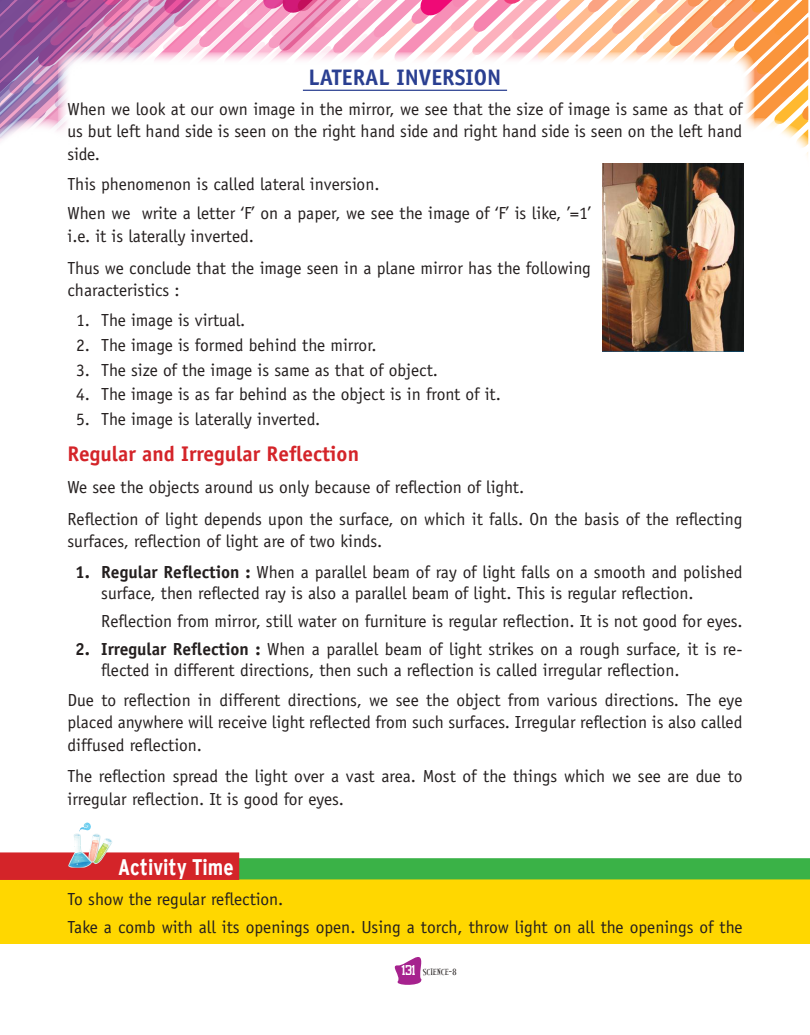
<style>
.page{position:relative;width:810px;height:1035px;background:#fff}
.page>*{position:absolute;margin:0;border:0;box-sizing:border-box;transform-origin:0 0}
.t1{font:700 22.5px "Officina Sans";color:#2a3f91}
.t2{font:700 22.5px "Interstate Cond Mono";color:#fff}
.t3{font:700 21.25px "Officina Sans";color:#d42429}
.t4{font:17.5px/22.5px "Officina Sans";color:#241f1f}
.t5{font:8.75px "Alleycat ICG";color:#241f1f}
.s1{font-weight:700}
.s2{font-family:"Cash Font";font-size:13.75px;color:#fff}
</style>
<div class="page">
<svg style="left:394px;top:957px;width:28px;height:28px"></svg>
<svg style="left:0;top:0;width:809px;height:156px"></svg>
<div style="left:58px;top:52px;width:697px;height:507px;background:#fff;border-radius:15px"></div>
<div style="left:0;top:866px;width:810px;height:78px;background:#ffd700"></div>
<hr style="left:303px;top:90px;width:204px;height:1px;background:#2a3f91">
<div style="left:68px;top:858px;width:742px;height:21px;background:#3ab247"></div>
<div style="left:0;top:852px;width:239px;height:28px;background:#d42429"></div>
<svg style="left:68px;top:823px;width:44px;height:45px"></svg>
<img style="left:602px;top:163px;width:141px;height:189px">
<p class="t1" style="left:309px;top:64px;width:194px">LATERAL INVERSION</p>
<p class="t4" style="left:68px;top:98px;width:677px;text-align:justify">When we look at our own image in the mirror, we see that the size of image is same as that of us but left hand side is seen on the right hand side and right hand side is seen on the left hand side.</p>
<p class="t4" style="left:68px;top:169px;width:525px;line-height:29.8px">This phenomenon is called lateral inversion.<br>When we write a letter ‘F’ on a paper, we see the image of ‘F’ is like, ’=1’</p>
<p class="t4" style="left:68px;top:220px;width:525px;line-height:31.8px">i.e. it is laterally inverted.<br>Thus we conclude that the image seen in a plane mirror has the following</p>
<p class="t4" style="left:68px;top:279px;width:114px">characteristics :</p>
<p class="t4" style="left:76px;top:309px;width:171px">1. The image is virtual.</p>
<p class="t4" style="left:76px;top:334px;width:302px">2. The image is formed behind the mirror.</p>
<p class="t4" style="left:76px;top:358px;width:363px">3. The size of the image is same as that of object.</p>
<p class="t4" style="left:76px;top:383px;width:426px">4. The image is as far behind as the object is in front of it.</p>
<p class="t4" style="left:76px;top:408px;width:246px">5. The image is laterally inverted.</p>
<p class="t3" style="left:68px;top:441px;width:293px">Regular and Irregular Reflection</p>
<p class="t4" style="left:68px;top:471px;width:677px;line-height:31.8px">We see the objects around us only because of reflection of light.<br>Reflection of light depends upon the surface, on which it falls. On the basis of the reflecting</p>
<p class="t4" style="left:68px;top:530px;width:316px">surfaces, reflection of light are of two kinds.</p>
<p class="t4" style="left:101px;top:561px;width:643px;line-height:21px;text-indent:-26px"><span class="s1">1. Regular Reflection :</span> When a parallel beam of ray of light falls on a smooth and polished surface, then reflected ray is also a parallel beam of light. This is regular reflection.</p>
<p class="t4" style="left:101px;top:610px;width:643px">Reflection from mirror, still water on furniture is regular reflection. It is not good for eyes.</p>
<p class="t4" style="left:101px;top:639px;width:643px;line-height:21px;text-indent:-26px"><span class="s1">2. Irregular Reflection :</span> When a parallel beam of light strikes on a rough surface, it is re&shy;flected in different directions, then such a reflection is called irregular reflection.</p>
<p class="t4" style="left:68px;top:689px;width:676px;text-align:justify">Due to reflection in different directions, we see the object from various directions. The eye placed anywhere will receive light reflected from such surfaces. Irregular reflection is also called diffused reflection.</p>
<p class="t4" style="left:68px;top:765px;width:677px">The reflection spread the light over a vast area. Most of the things which we see are due to irregular reflection. It is good for eyes.</p>
<p class="t2" style="left:118px;top:854px;width:117px">Activity Time</p>
<p class="t4" style="left:68px;top:885px;width:677px;line-height:28.2px">To show the regular reflection.<br>Take a comb with all its openings open. Using a torch, throw light on all the openings of the</p>
<p class="t5" style="left:402px;top:967px;width:56px"><span class="s2">131</span> SCIENCE-8</p>
</div>
